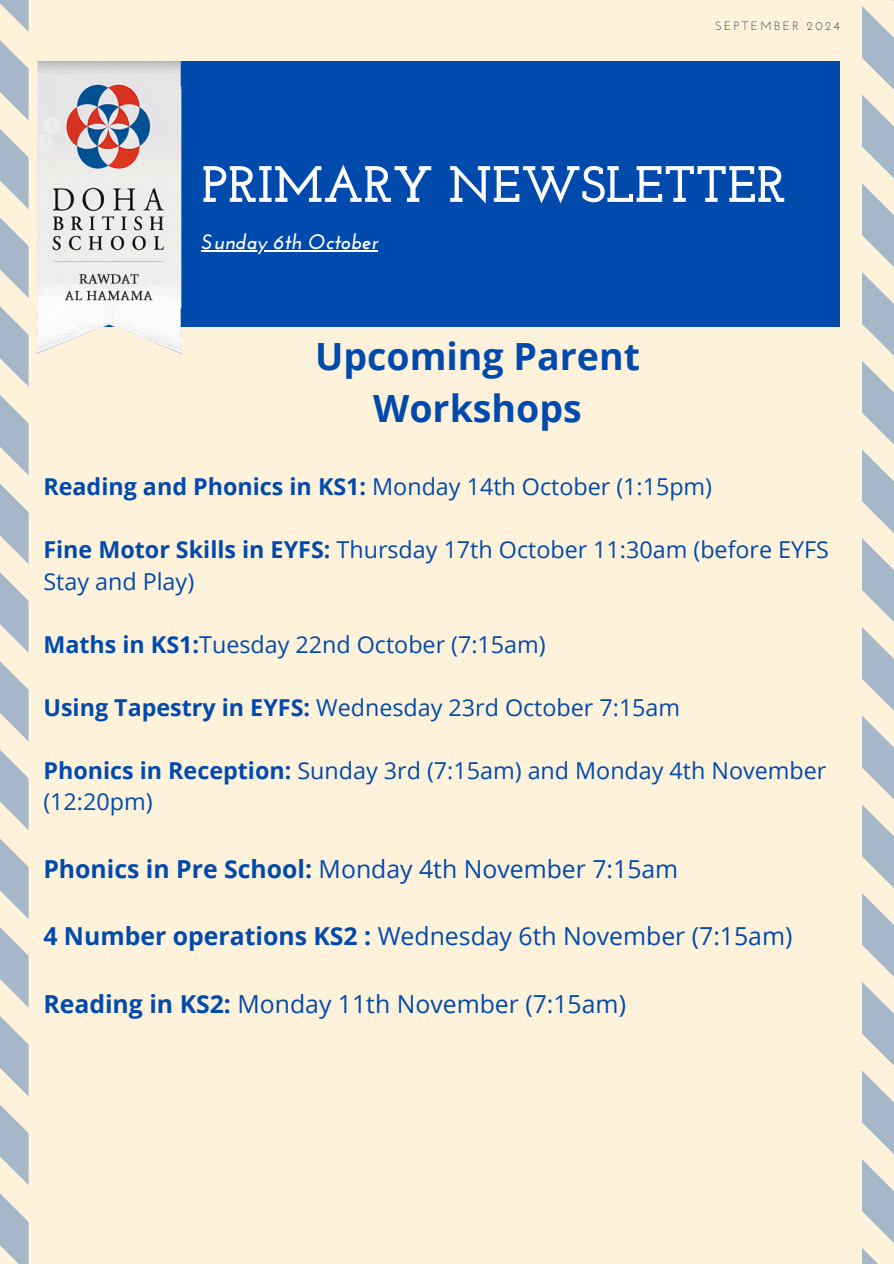
<style>
.page{position:relative;width:894px;height:1264px;background:#fff}
.page>*{position:absolute;margin:0;border:0;box-sizing:border-box;transform-origin:0 0}
.t1{font:700 51px "Josefin Slab";color:#fff}
.t2{font:700 37.5px/51.8px "Open Sans";color:#004aad;text-align:center}
.t3{font:24.75px "Open Sans";color:#004aad}
.t4{font:23.25px/31.5px "Open Sans";color:#004aad}
.t5{font:italic 700 21px "Josefin Sans";color:#fff}
.t6{font:12px "Josefin Sans";letter-spacing:.2em;color:#2f344a}
.s1{font-weight:700}
</style>
<div class="page">
<div style="left:0;top:0;width:893px;height:1263px;background:#fff2db"></div>
<div style="left:54px;top:62px;width:785px;height:265px;background:#004aad"></div>
<svg style="left:0;top:0;width:29px;height:1263px"></svg>
<svg style="left:862px;top:6px;width:31px;height:1257px"></svg>
<img style="left:35px;top:62px;width:148px;height:293px">
<hr style="left:201px;top:250px;width:177px;height:1px;background:#fff">
<h1 class="t6" style="left:714px;top:21px;width:126px">SEPTEMBER 2024</h1>
<p class="t1" style="left:201px;top:164px;width:585px">PRIMARY NEWSLETTER</p>
<p class="t5" style="left:201px;top:233px;width:178px">Sunday 6th October</p>
<h4 class="t2" style="left:315px;top:330px;width:326px">Upcoming Parent<br>Workshops</h4>
<h2 class="t4" style="left:43px;top:470px;width:670px"><span class="s1">Reading and Phonics in KS1:</span> Monday 14th October (1:15pm)</h2>
<h3 class="t4" style="left:43px;top:533px;width:786px"><span class="s1">Fine Motor Skills in EYFS:</span> Thursday 17th October 11:30am (before EYFS<br>Stay and Play)</h3>
<h3 class="t4" style="left:43px;top:627px;width:503px"><span class="s1">Maths in KS1:</span>Tuesday 22nd October (7:15am)</h3>
<h3 class="t4" style="left:43px;top:690px;width:638px"><span class="s1">Using Tapestry in EYFS:</span> Wednesday 23rd October 7:15am</h3>
<h3 class="t4" style="left:43px;top:753px;width:784px"><span class="s1">Phonics in Reception:</span> Sunday 3rd (7:15am) and Monday 4th November (12:20pm)</h3>
<h3 class="t3" style="left:43px;top:851px;width:636px"><span class="s1">Phonics in Pre School:</span> Monday 4th November 7:15am</h3>
<h3 class="t3" style="left:43px;top:918px;width:750px"><span class="s1">4 Number operations KS2 :</span> Wednesday 6th November (7:15am)</h3>
<h3 class="t3" style="left:43px;top:986px;width:584px"><span class="s1">Reading in KS2:</span> Monday 11th November (7:15am)</h3>
</div>
